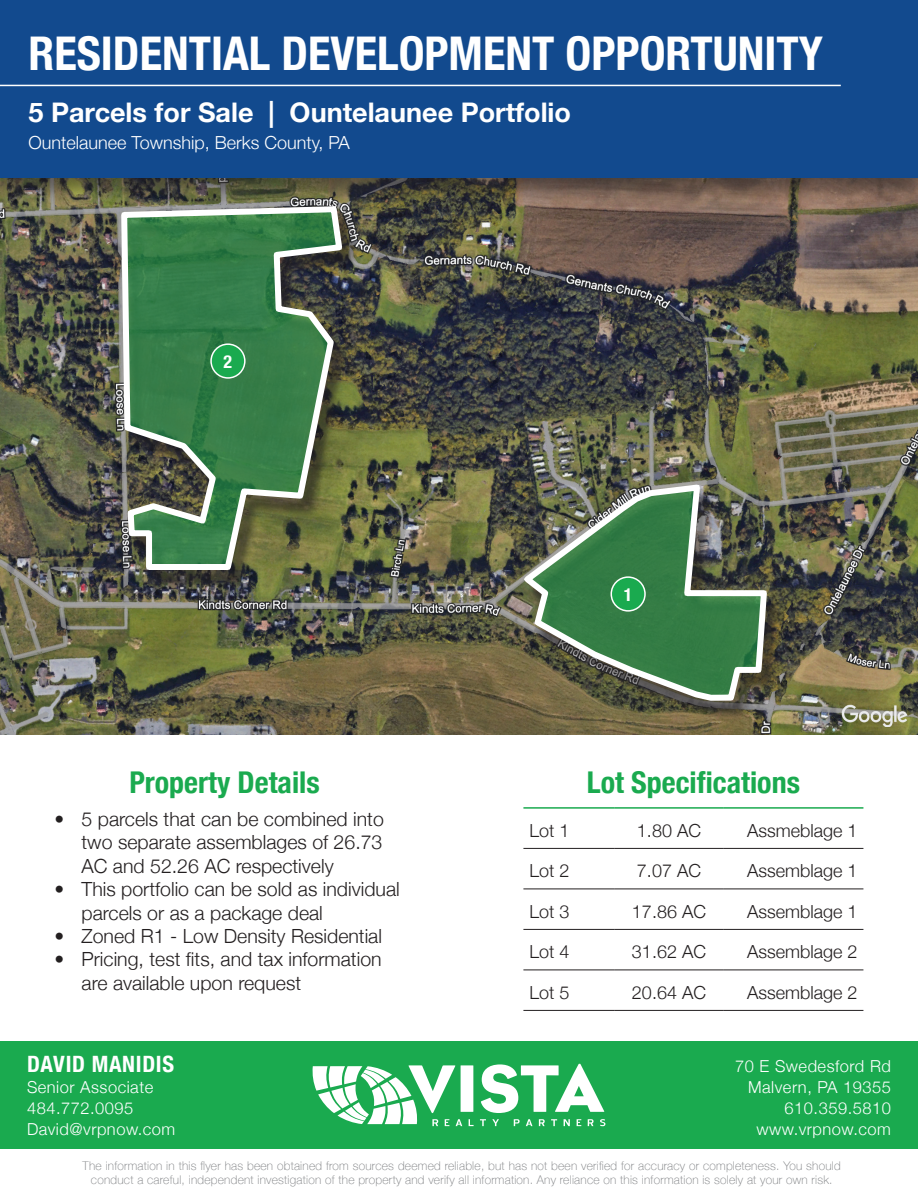
<style>
.page{position:relative;width:918px;height:1188px;background:#fff}
.page>*{position:absolute;margin:0;border:0;box-sizing:border-box;transform-origin:0 0}
.t1{font:700 condensed 46.5px "Helvetica Neue";color:#fff}
.t2{font:700 condensed 30px "Helvetica Neue";color:#1aaa4f}
.t3{font:700 27px "Helvetica Neue";color:#fff}
.t4{font:700 condensed 22.5px "Helvetica Neue";letter-spacing:.03em;color:#fff}
.t5{font:300 19.5px/23.4px "Helvetica Neue";color:#231f20}
.t6{font:300 18px "Helvetica Neue";color:#231f20}
.t7{font:300 18px "Helvetica Neue";color:#fff}
.t8{font:700 condensed 18px "Helvetica Neue";color:#fff}
.t9{font:300 16.5px/21px "Helvetica Neue";letter-spacing:.03em;color:#fff}
.t10{font:100 12px/14.4px "Helvetica Neue";letter-spacing:.02em;color:#76787b;text-align:center}
</style>
<div class="page">
<img style="left:0;top:206px;width:918px;height:528px">
<div style="left:0;top:0;width:918px;height:206px;background:#231f20;opacity:.5"></div>
<div style="left:0;top:0;width:918px;height:177px;background:#124a8e"></div>
<hr style="left:0;top:85px;width:841px;height:1px;background:#fff">
<img style="left:841px;top:705px;width:67px;height:22px">
<hr style="left:523px;top:848px;width:91px;height:1px;background:#231f20">
<hr style="left:614px;top:848px;width:110px;height:1px;background:#231f20">
<hr style="left:724px;top:848px;width:139px;height:1px;background:#231f20">
<hr style="left:523px;top:889px;width:91px;height:1px;background:#231f20">
<hr style="left:614px;top:889px;width:110px;height:1px;background:#231f20">
<hr style="left:724px;top:889px;width:139px;height:1px;background:#231f20">
<hr style="left:523px;top:929px;width:91px;height:1px;background:#231f20">
<hr style="left:614px;top:929px;width:110px;height:1px;background:#231f20">
<hr style="left:724px;top:929px;width:139px;height:1px;background:#231f20">
<hr style="left:523px;top:970px;width:91px;height:1px;background:#231f20">
<hr style="left:614px;top:970px;width:110px;height:1px;background:#231f20">
<hr style="left:724px;top:970px;width:139px;height:1px;background:#231f20">
<hr style="left:523px;top:1010px;width:91px;height:1px;background:#231f20">
<hr style="left:614px;top:1010px;width:110px;height:1px;background:#231f20">
<hr style="left:724px;top:1010px;width:139px;height:1px;background:#231f20">
<hr style="left:724px;top:807px;width:139px;height:2px;background:#1aaa4f">
<div style="left:0;top:1041px;width:918px;height:108px;background:#1aaa4f"></div>
<div style="left:461px;top:1065px;width:12px;height:47px;background:#fff"></div>
<svg style="left:481px;top:1064px;width:123px;height:49px"></svg>
<svg style="left:469px;top:1119px;width:5px;height:7px"></svg>
<svg style="left:480px;top:1119px;width:6px;height:7px"></svg>
<svg style="left:492px;top:1119px;width:7px;height:7px"></svg>
<svg style="left:514px;top:1119px;width:6px;height:7px"></svg>
<svg style="left:526px;top:1119px;width:6px;height:7px"></svg>
<svg style="left:539px;top:1119px;width:6px;height:7px"></svg>
<svg style="left:551px;top:1119px;width:6px;height:7px"></svg>
<svg style="left:564px;top:1119px;width:6px;height:7px"></svg>
<svg style="left:577px;top:1119px;width:4px;height:7px"></svg>
<svg style="left:588px;top:1119px;width:6px;height:7px"></svg>
<svg style="left:600px;top:1119px;width:5px;height:7px"></svg>
<svg style="left:312px;top:1065px;width:150px;height:61px"></svg>
<div style="left:525px;top:489px;width:258px;height:232px;background:#231f20;opacity:.75"></div>
<svg style="left:519px;top:423px;width:251px;height:386px"></svg>
<div style="left:122px;top:211px;width:236px;height:380px;background:#231f20;opacity:.75"></div>
<svg style="left:118px;top:84px;width:228px;height:568px"></svg>
<div style="left:611px;top:577px;width:34px;height:34px;background:#1aaa4f;border-radius:50%"></div>
<div style="left:611px;top:576px;width:35px;height:36px;border:2px solid #fff;border-radius:50%"></div>
<div style="left:211px;top:344px;width:34px;height:34px;background:#1aaa4f;border-radius:50%"></div>
<div style="left:210px;top:343px;width:36px;height:36px;border:2px solid #fff;border-radius:50%"></div>
<p class="t1" style="left:29px;top:15px;width:796px">RESIDENTIAL DEVELOPMENT OPPORTUNITY</p>
<p class="t3" style="left:29px;top:91px;width:544px">5 Parcels for Sale | Ountelaunee Portfolio</p>
<p class="t7" style="left:29px;top:128px;width:323px">Ountelaunee Township, Berks County, PA</p>
<p class="t8" style="left:224px;top:346px;width:10px">2</p>
<p class="t2" style="left:129px;top:758px;width:192px">Property Details</p>
<p class="t5" style="left:82px;top:806px;width:304px;text-align:justify;text-indent:-27px">• 5 parcels that can be combined into two separate assemblages of 26.73<br>AC and 52.26 AC respectively</p>
<p class="t5" style="left:82px;top:876px;width:320px;text-indent:-27px">• This portfolio can be sold as individual parcels or as a package deal</p>
<p class="t5" style="left:55px;top:923px;width:329px">• Zoned R1 - Low Density Residential</p>
<p class="t5" style="left:82px;top:946px;width:302px;text-indent:-27px">• Pricing, test fits, and tax information are available upon request</p>
<p class="t8" style="left:624px;top:579px;width:10px">1</p>
<p class="t2" style="left:587px;top:758px;width:215px">Lot Specifications</p>
<p class="t6" style="left:529px;top:816px;width:42px">Lot 1</p>
<p class="t6" style="left:637px;top:816px;width:66px">1.80 AC</p>
<p class="t6" style="left:747px;top:816px;width:112px">Assmeblage 1</p>
<p class="t6" style="left:529px;top:856px;width:42px">Lot 2</p>
<p class="t6" style="left:637px;top:856px;width:66px">7.07 AC</p>
<p class="t6" style="left:747px;top:856px;width:112px">Assemblage 1</p>
<p class="t6" style="left:529px;top:897px;width:42px">Lot 3</p>
<p class="t6" style="left:632px;top:897px;width:76px">17.86 AC</p>
<p class="t6" style="left:747px;top:897px;width:112px">Assemblage 1</p>
<p class="t6" style="left:529px;top:937px;width:42px">Lot 4</p>
<p class="t6" style="left:632px;top:937px;width:76px">31.62 AC</p>
<p class="t6" style="left:747px;top:937px;width:112px">Assemblage 2</p>
<p class="t6" style="left:529px;top:978px;width:42px">Lot 5</p>
<p class="t6" style="left:632px;top:978px;width:76px">20.64 AC</p>
<p class="t6" style="left:747px;top:978px;width:112px">Assemblage 2</p>
<p class="t4" style="left:27px;top:1046px;width:149px">DAVID MANIDIS</p>
<p class="t9" style="left:27px;top:1076px;width:128px">Senior Associate</p>
<p class="t9" style="left:27px;top:1097px;width:150px">484.772.0095<br>David@vrpnow.com</p>
<p class="t9" style="left:735px;top:1054px;width:157px">70 E Swedesford Rd</p>
<p class="t9" style="left:748px;top:1075px;width:144px">Malvern, PA 19355</p>
<p class="t9" style="left:785px;top:1096px;width:108px">610.359.5810</p>
<p class="t9" style="left:756px;top:1117px;width:136px">www.vrpnow.com</p>
<p class="t10" style="left:83px;top:1158px;width:760px">The information in this flyer has been obtained from sources deemed reliable, but has not been verified for accuracy or completeness. You should conduct a careful, independent investigation of the property and verify all information. Any reliance on this information is solely at your own risk.</p>
</div>
